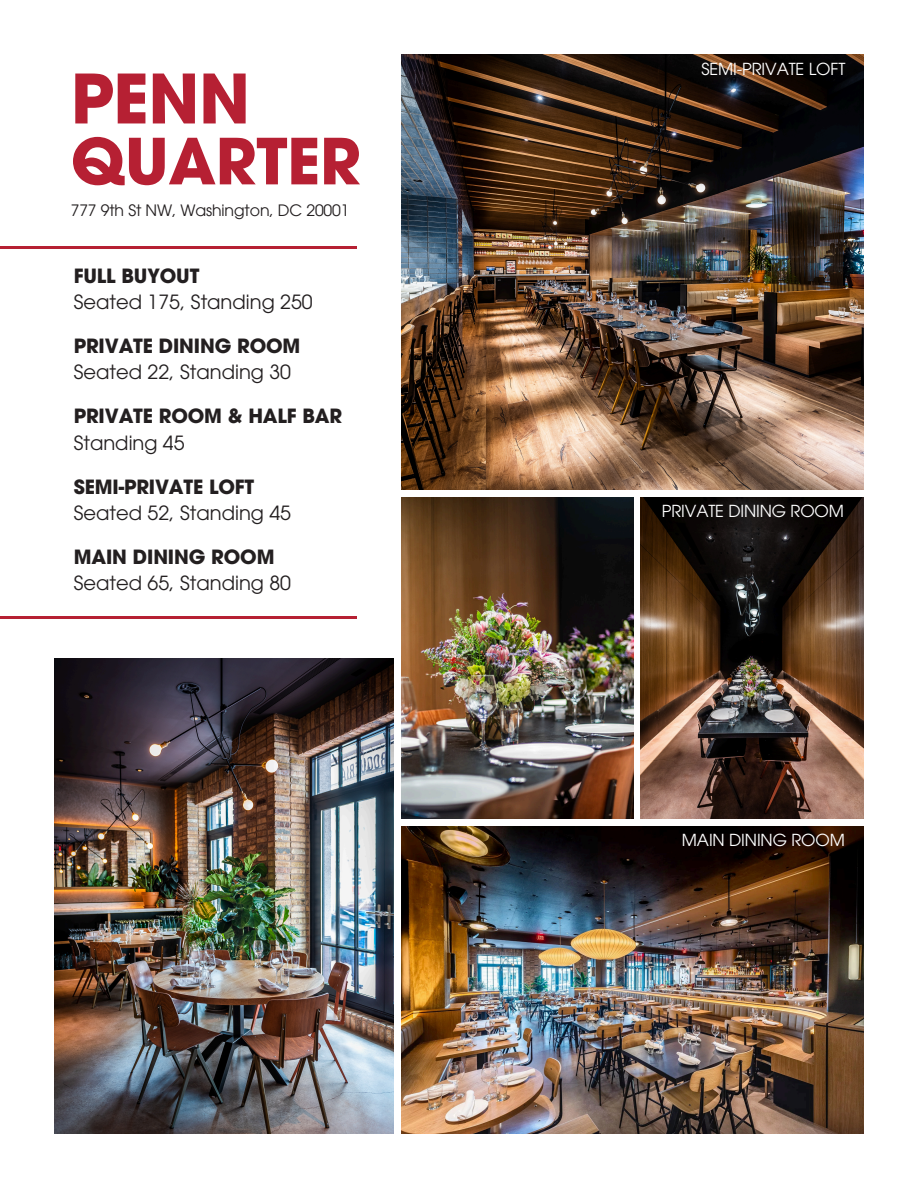
<style>
.page{position:relative;width:918px;height:1188px;background:#fff}
.page>*{position:absolute;margin:0;border:0;box-sizing:border-box;transform-origin:0 0}
.t1{font:700 67.5px "ITC Avant Garde Std";color:#b62033}
.t2{font:700 63px "ITC Avant Garde Std";letter-spacing:-.01em;color:#b62033}
.t3{font:700 19.5px "ITC Avant Garde Std";letter-spacing:-.01em;color:#231f20}
.t4{font:19.5px "ITC Avant Garde Std";color:#231f20}
.t5{font:19.5px "ITC Avant Garde Pro";color:#231f20}
.t6{font:16.5px "ITC Avant Garde Std";letter-spacing:-.01em;color:#fff}
.t7{font:15.75px "ITC Avant Garde Pro";letter-spacing:-.01em;color:#231f20}
</style>
<div class="page">
<img style="left:401px;top:827px;width:463px;height:307px">
<img style="left:401px;top:498px;width:232px;height:320px">
<hr style="left:0;top:246px;width:356px;height:3px;background:#b62033">
<hr style="left:0;top:616px;width:356px;height:3px;background:#b62033">
<img style="left:401px;top:54px;width:463px;height:436px">
<img style="left:641px;top:498px;width:223px;height:321px">
<img style="left:54px;top:658px;width:340px;height:476px">
<h2 class="t1" style="left:71px;top:74px;width:181px">PENN</h2>
<h3 class="t2" style="left:71px;top:138px;width:292px">QUARTER</h3>
<h2 class="t7" style="left:71px;top:204px;width:280px">777 9th St NW, Washington, DC 20001</h2>
<h3 class="t3" style="left:74px;top:268px;width:127px">FULL BUYOUT</h3>
<p class="t4" style="left:74px;top:295px;width:240px">Seated 175, Standing 250</p>
<p class="t3" style="left:74px;top:339px;width:228px">PRIVATE DINING ROOM</p>
<p class="t4" style="left:74px;top:365px;width:219px">Seated 22, Standing 30</p>
<p class="t3" style="left:74px;top:409px;width:270px">PRIVATE ROOM &amp; HALF BAR</p>
<h4 class="t4" style="left:74px;top:435px;width:112px">Standing 45</h4>
<h2 class="t3" style="left:74px;top:479px;width:182px">SEMI-PRIVATE LOFT</h2>
<p class="t4" style="left:74px;top:505px;width:219px">Seated 52, Standing 45</p>
<h3 class="t3" style="left:74px;top:549px;width:202px">MAIN DINING ROOM</h3>
<h4 class="t5" style="left:74px;top:576px;width:219px">Seated 65, Standing 80</h4>
<h3 class="t6" style="left:701px;top:63px;width:145px">SEMI-PRIVATE LOFT</h3>
<h2 class="t6" style="left:662px;top:505px;width:184px">PRIVATE DINING ROOM</h2>
<h2 class="t6" style="left:682px;top:834px;width:165px">MAIN DINING ROOM</h2>
</div>
